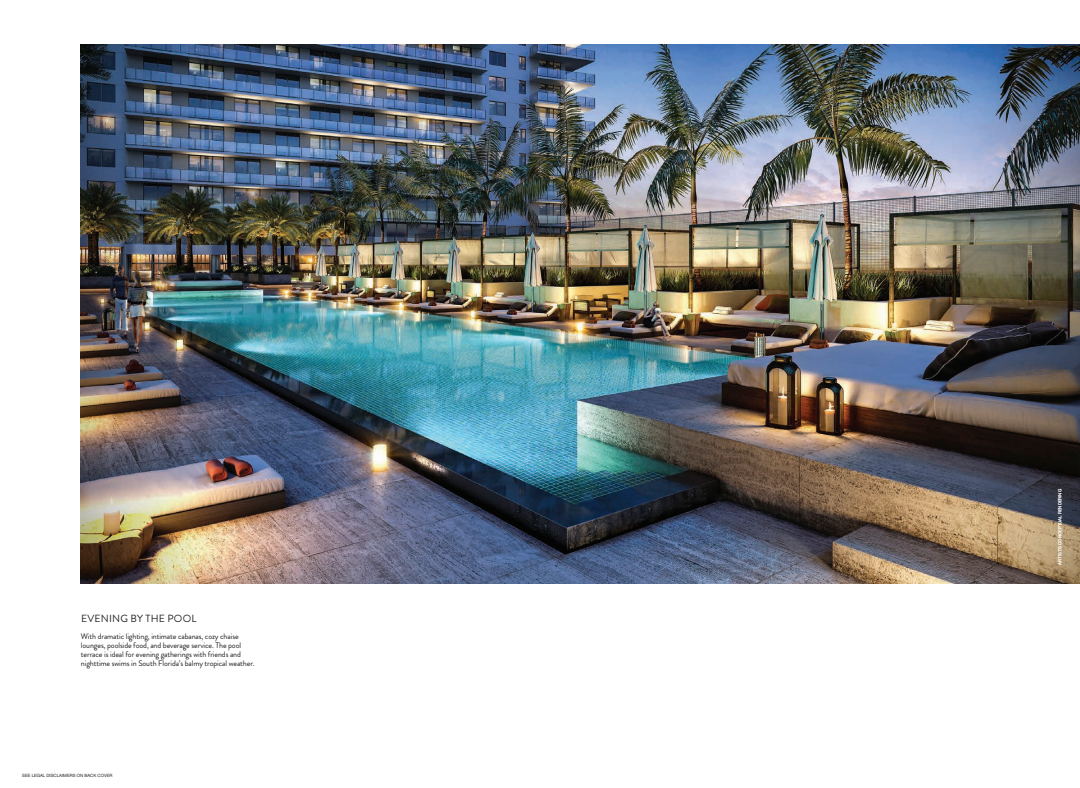
<style>
.page{position:relative;width:1080px;height:788px;background:#fff}
.page>*{position:absolute;margin:0;border:0;box-sizing:border-box;transform-origin:0 0}
.t1{font:10.38px "Brandon Grotesque";letter-spacing:.02em;color:#231f20}
.t2{font:8px/8.9px "Brandon Grotesque";letter-spacing:-.015em;color:#231f20}
.t3{font:4.38px "Helvetica Neue";color:#231f20}
.t4{font:4.38px "Helvetica Neue";color:#fff}
</style>
<div class="page">
<img style="left:81px;top:45px;width:999px;height:538px">
<p class="t1" style="left:81px;top:611px;width:117px">EVENING BY THE POOL</p>
<p class="t2" style="left:81px;top:632px;width:175px">With dramatic lighting, intimate cabanas, cozy chaise lounges, poolside food, and beverage service. The pool terrace is ideal for evening gatherings with friends and nighttime swims in South Florida’s balmy tropical weather.</p>
<p class="t3" style="left:22px;top:772px;width:92px">SEE LEGAL DISCLAIMERS ON BACK COVER</p>
<p class="t4" style="left:1057px;top:564px;width:77px;rotate:-90deg">ARTIST’S CONCEPTUAL RENDERING</p>
</div>
